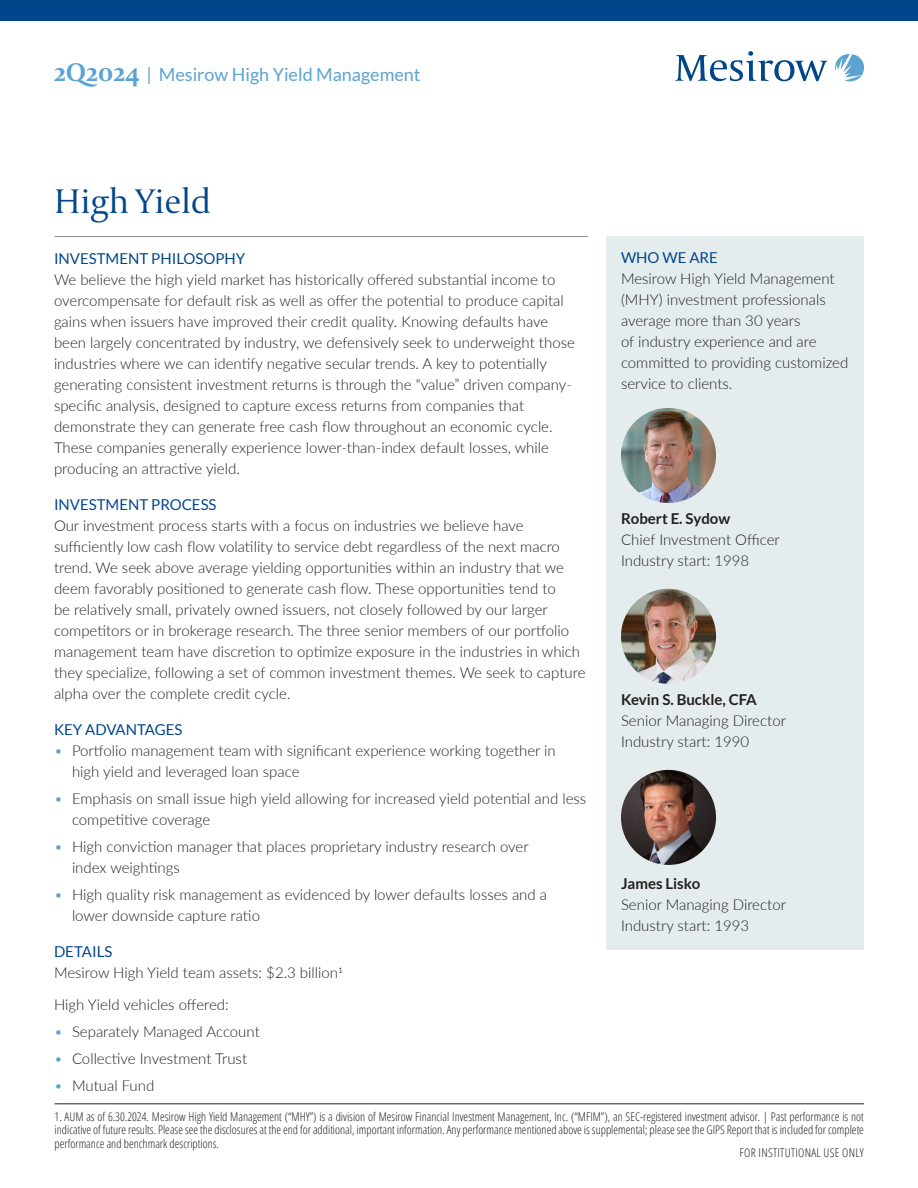
<style>
.page{position:relative;width:918px;height:1188px;background:#fff}
.page>*{position:absolute;margin:0;border:0;box-sizing:border-box;transform-origin:0 0}
._1___Interior_page_title_B{font:300 36px "Capitolium 2";letter-spacing:-.01em;color:#00468b}
.t1{font:18px "Lato";color:#5aa3d2}
._3_Body{font:300 15px/21px "Lato";color:#231f20}
._3_Subhead_L2{font:15px "Lato";color:#00468b}
._9_Footnote_with_rule{font:300 condensed 12px/13.5px "Open Sans";color:#231f20;text-align:justify}
._9_Footnote_with_rule-2{font:300 condensed 12px "Open Sans";letter-spacing:.025em;color:#231f20}
.s1{font-family:"Capitolium 2";font-weight:700;font-size:27px}
.s2{color:#5aa3d2}
.s3{font-weight:700}
</style>
<div class="page">
<hr style="left:55px;top:236px;width:533px;height:1px;background:#8a8c8f">
<div style="left:0;top:0;width:918px;height:21px;background:#00468b"></div>
<svg style="left:835px;top:54px;width:29px;height:27px"></svg>
<svg style="left:675px;top:51px;width:153px;height:30px"></svg>
<hr style="left:55px;top:1104px;width:809px;height:1px;background:#231f20">
<div style="left:606px;top:236px;width:258px;height:714px;background:#e4eced"></div>
<img style="left:621px;top:408px;width:95px;height:95px;border-radius:48px">
<img style="left:621px;top:589px;width:95px;height:95px;border-radius:48px">
<img style="left:621px;top:770px;width:95px;height:95px;border-radius:48px">
<p class="t1" style="left:54px;top:64px;width:368px"><span class="s1">2Q2024</span> | Mesirow High Yield Management</p>
<p class="_1___Interior_page_title_B" style="left:54px;top:177px;width:159px">High Yield</p>
<p class="_3_Subhead_L2" style="left:54px;top:250px;width:193px">INVESTMENT PHILOSOPHY</p>
<p class="_3_Body" style="left:54px;top:269px;width:522px">We believe the high yield market has historically offered substantial income to overcompensate for default risk as well as offer the potential to produce capital gains when issuers have improved their credit quality. Knowing defaults have been largely concentrated by industry, we defensively seek to underweight those industries where we can identify negative secular trends. A key to potentially generating consistent investment returns is through the “value” driven company&shy;specific analysis, designed to capture excess returns from companies that demonstrate they can generate free cash flow throughout an economic cycle.<br>These companies generally experience lower-than-index default losses, while producing an attractive yield.</p>
<p class="_3_Subhead_L2" style="left:54px;top:496px;width:164px">INVESTMENT PROCESS</p>
<p class="_3_Body" style="left:54px;top:515px;width:533px">Our investment process starts with a focus on industries we believe have sufficiently low cash flow volatility to service debt regardless of the next macro trend. We seek above average yielding opportunities within an industry that we deem favorably positioned to generate cash flow. These opportunities tend to<br>be relatively small, privately owned issuers, not closely followed by our larger competitors or in brokerage research. The three senior members of our portfolio management team have discretion to optimize exposure in the industries in which they specialize, following a set of common investment themes. We seek to capture alpha over the complete credit cycle.</p>
<p class="_3_Subhead_L2" style="left:54px;top:721px;width:130px">KEY ADVANTAGES</p>
<p class="_3_Body" style="left:72px;top:740px;width:485px;text-indent:-18px"><span class="s2">•</span> Portfolio management team with significant experience working together in high yield and leveraged loan space</p>
<p class="_3_Body" style="left:72px;top:788px;width:516px;text-indent:-18px"><span class="s2">•</span> Emphasis on small issue high yield allowing for increased yield potential and less competitive coverage</p>
<p class="_3_Body" style="left:72px;top:836px;width:458px;text-indent:-18px"><span class="s2">•</span> High conviction manager that places proprietary industry research over index weightings</p>
<p class="_3_Body" style="left:72px;top:884px;width:477px;text-indent:-18px"><span class="s2">•</span> High quality risk management as evidenced by lower defaults losses and a lower downside capture ratio</p>
<p class="_3_Subhead_L2" style="left:54px;top:943px;width:60px">DETAILS</p>
<p class="_3_Body" style="left:54px;top:962px;width:291px">Mesirow High Yield team assets: $2.3 billion1</p>
<p class="_3_Body" style="left:54px;top:993px;width:176px">High Yield vehicles offered:</p>
<p class="_3_Body" style="left:54px;top:1020px;width:207px"><span class="s2">•</span> Separately Managed Account</p>
<p class="_3_Body" style="left:54px;top:1047px;width:195px"><span class="s2">•</span> Collective Investment Trust</p>
<p class="_3_Body" style="left:54px;top:1074px;width:102px"><span class="s2">•</span> Mutual Fund</p>
<p class="_3_Subhead_L2" style="left:621px;top:249px;width:98px">WHO WE ARE</p>
<p class="_3_Body" style="left:621px;top:268px;width:229px">Mesirow High Yield Management (MHY) investment professionals average more than 30 years<br>of industry experience and are committed to providing customized service to clients.</p>
<p class="_3_Body" style="left:621px;top:508px;width:160px"><span class="s3">Robert E. Sydow<br></span>Chief Investment Officer<br>Industry start: 1998</p>
<p class="_3_Body" style="left:621px;top:689px;width:167px"><span class="s3">Kevin S. Buckle, CFA<br></span>Senior Managing Director<br>Industry start: 1990</p>
<p class="_3_Body" style="left:621px;top:873px;width:167px"><span class="s3">James Lisko<br></span>Senior Managing Director<br>Industry start: 1993</p>
<p class="_9_Footnote_with_rule" style="left:55px;top:1109px;width:811px">1. AUM as of 6.30.2024. Mesirow High Yield Management (“MHY”) is a division of Mesirow Financial Investment Management, Inc. (“MFIM”), an SEC-registered investment advisor. | Past performance is not indicative of future results. Please see the disclosures at the end for additional, important information. Any performance mentioned above is supplemental; please see the GIPS Report that is included for complete performance and benchmark descriptions.</p>
<p class="_9_Footnote_with_rule-2" style="left:740px;top:1144px;width:126px">FOR INSTITUTIONAL USE ONLY</p>
</div>
